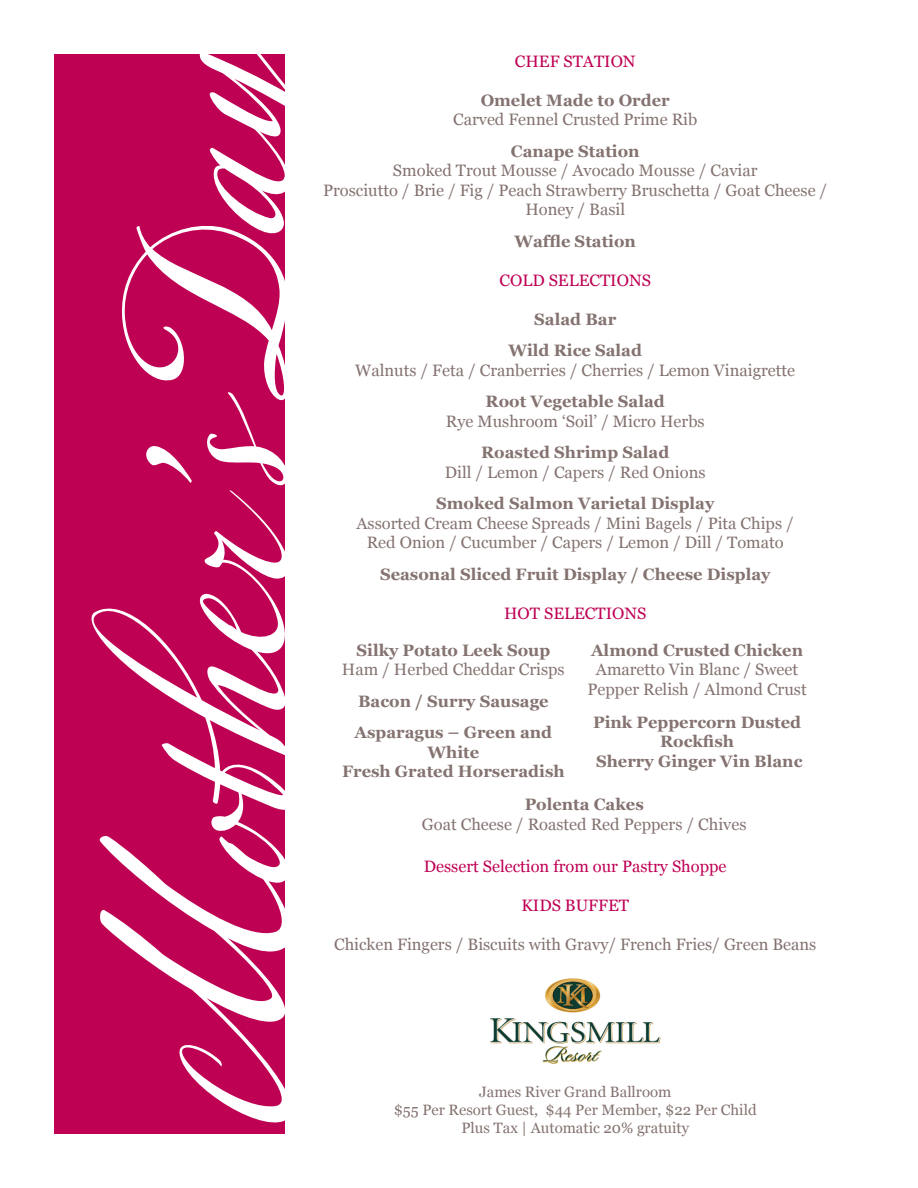
<style>
.page{position:relative;width:918px;height:1188px;background:#fff}
.page>*{position:absolute;margin:0;border:0;box-sizing:border-box;transform-origin:0 0}
.t1{font:700 237px "Leander Script Pro";color:#fff}
.t2{font:16.5px/19.5px "Georgia";color:#847370;text-align:center}
.t3{font:700 16.5px/19.5px "Georgia";color:#847370;text-align:center}
.t4{font:16.5px "Georgia";color:#bf0154}
.t5{font:15px "Georgia";color:#847370}
</style>
<div class="page">
<div style="left:54px;top:54px;width:231px;height:1080px;background:#bf0154"></div>
<img style="left:490px;top:978px;width:170px;height:86px">
<p class="t1" style="left:64px;top:1136px;width:1168px;rotate:-90deg">Mother’sDay</p>
<p class="t4" style="left:515px;top:51px;width:122px">CHEF STATION</p>
<p class="t3" style="left:481px;top:90px;width:191px">Omelet Made to Order</p>
<p class="t2" style="left:453px;top:110px;width:246px">Carved Fennel Crusted Prime Rib</p>
<p class="t3" style="left:511px;top:141px;width:130px">Canape Station</p>
<p class="t2" style="left:393px;top:161px;width:366px">Smoked Trout Mousse / Avocado Mousse / Caviar</p>
<p class="t2" style="left:323px;top:181px;width:506px">Prosciutto / Brie / Fig / Peach Strawberry Bruschetta / Goat Cheese /<br>Honey / Basil</p>
<p class="t3" style="left:514px;top:231px;width:123px">Waffle Station</p>
<p class="t4" style="left:500px;top:270px;width:153px">COLD SELECTIONS</p>
<p class="t3" style="left:534px;top:309px;width:84px">Salad Bar</p>
<p class="t3" style="left:508px;top:341px;width:135px">Wild Rice Salad</p>
<p class="t2" style="left:355px;top:361px;width:441px">Walnuts / Feta / Cranberries / Cherries / Lemon Vinaigrette</p>
<p class="t3" style="left:486px;top:392px;width:181px">Root Vegetable Salad</p>
<p class="t2" style="left:446px;top:412px;width:260px">Rye Mushroom ‘Soil’ / Micro Herbs</p>
<p class="t3" style="left:481px;top:443px;width:190px">Roasted Shrimp Salad</p>
<p class="t2" style="left:445px;top:463px;width:262px">Dill / Lemon / Capers / Red Onions</p>
<p class="t3" style="left:436px;top:494px;width:280px">Smoked Salmon Varietal Display</p>
<p class="t2" style="left:357px;top:514px;width:439px">Assorted Cream Cheese Spreads / Mini Bagels / Pita Chips /</p>
<p class="t2" style="left:367px;top:533px;width:419px">Red Onion / Cucumber / Capers / Lemon / Dill / Tomato</p>
<p class="t3" style="left:380px;top:564px;width:392px">Seasonal Sliced Fruit Display / Cheese Display</p>
<p class="t4" style="left:504px;top:603px;width:144px">HOT SELECTIONS</p>
<p class="t3" style="left:356px;top:641px;width:195px">Silky Potato Leek Soup</p>
<p class="t2" style="left:342px;top:660px;width:224px">Ham / Herbed Cheddar Crisps</p>
<p class="t3" style="left:358px;top:692px;width:192px">Bacon / Surry Sausage</p>
<p class="t3" style="left:355px;top:723px;width:199px">Asparagus – Green and<br>White</p>
<p class="t3" style="left:342px;top:762px;width:224px">Fresh Grated Horseradish</p>
<p class="t3" style="left:591px;top:641px;width:213px">Almond Crusted Chicken</p>
<p class="t2" style="left:588px;top:660px;width:221px">Amaretto Vin Blanc / Sweet<br>Pepper Relish / Almond Crust</p>
<p class="t3" style="left:593px;top:713px;width:209px">Pink Peppercorn Dusted<br>Rockfish</p>
<p class="t3" style="left:596px;top:752px;width:208px">Sherry Ginger Vin Blanc</p>
<p class="t3" style="left:525px;top:795px;width:121px">Polenta Cakes</p>
<p class="t2" style="left:422px;top:815px;width:326px">Goat Cheese / Roasted Red Peppers / Chives</p>
<p class="t4" style="left:424px;top:857px;width:304px">Dessert Selection from our Pastry Shoppe</p>
<p class="t4" style="left:521px;top:896px;width:109px">KIDS BUFFET</p>
<p class="t2" style="left:334px;top:935px;width:484px">Chicken Fingers / Biscuits with Gravy/ French Fries/ Green Beans</p>
<p class="t5" style="left:479px;top:1083px;width:194px">James River Grand Ballroom</p>
<p class="t5" style="left:394px;top:1101px;width:364px">$55 Per Resort Guest, $44 Per Member, $22 Per Child</p>
<p class="t5" style="left:461px;top:1119px;width:229px">Plus Tax | Automatic 20% gratuity</p>
</div>
